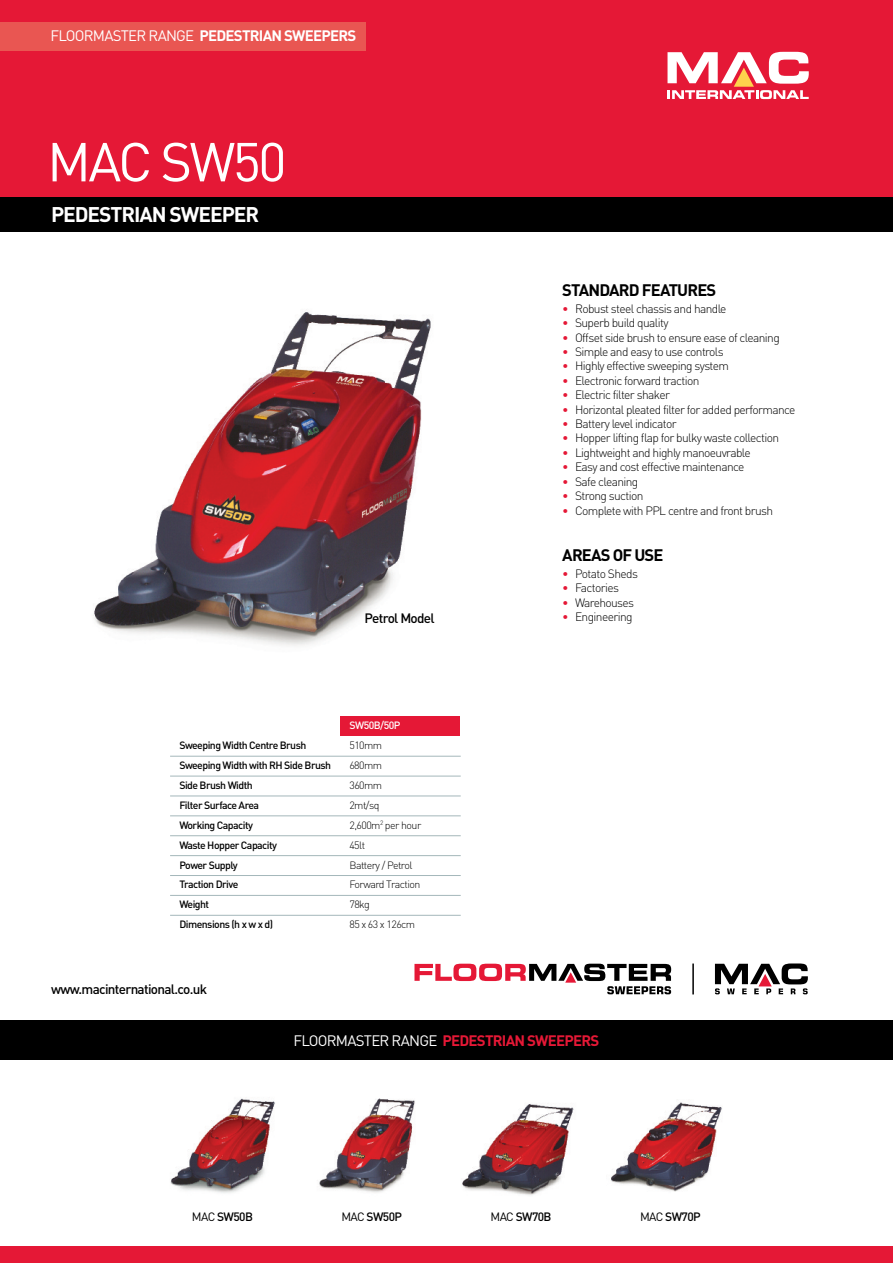
<style>
.page{position:relative;width:893px;height:1263px;background:#fff}
.page>*{position:absolute;margin:0;border:0;box-sizing:border-box;transform-origin:0 0}
.t1{font:54px "DIN";letter-spacing:-.05em;color:#fff}
.t2{font:700 21px "DIN";letter-spacing:-.05em;color:#fff}
.t3{font:700 16.5px "DIN";letter-spacing:-.05em;color:#000}
.t4{font:700 15px "DIN";letter-spacing:-.05em;color:#e51836}
.t5{font:700 15px "DIN";letter-spacing:-.05em;color:#fff}
.t6{font:500 13.5px "DIN";letter-spacing:-.05em;color:#000}
.t7{font:300 12px "DIN";letter-spacing:-.05em;color:#000}
.t8{font:500 12px "DIN";letter-spacing:-.05em;color:#000}
.t9{font:500 10.5px "DIN";letter-spacing:-.05em;color:#000}
.t10{font:300 10.5px "DIN";letter-spacing:-.05em;color:#000}
.t11{font:500 10.5px "DIN";letter-spacing:-.05em;color:#fff}
.s1{font-weight:400}
.s2{color:#e51836}
.s3{font-weight:400;color:#fff}
</style>
<div class="page">
<div style="left:0;top:1020px;width:893px;height:40px;background:#000"></div>
<div style="left:0;top:1246px;width:893px;height:17px;background:#e51836"></div>
<svg style="left:414px;top:964px;width:257px;height:30px"></svg>
<svg style="left:715px;top:963px;width:93px;height:31px"></svg>
<hr style="left:692px;top:963px;width:2px;height:31px;background:#000">
<div style="left:0;top:0;width:893px;height:232px;background:#e51836"></div>
<div style="left:0;top:198px;width:893px;height:34px;background:#000"></div>
<svg style="left:667px;top:52px;width:142px;height:47px"></svg>
<div style="left:0;top:23px;width:365px;height:28px;background:#e95652"></div>
<img style="left:93px;top:312px;width:338px;height:334px">
<img style="left:319px;top:1098px;width:96px;height:95px">
<img style="left:170px;top:1098px;width:105px;height:95px">
<img style="left:462px;top:1104px;width:112px;height:91px">
<img style="left:611px;top:1102px;width:111px;height:90px">
<div style="left:341px;top:717px;width:119px;height:19px;background:#e51836"></div>
<hr style="left:170px;top:756px;width:291px;height:1px;background:#a4b7ba">
<hr style="left:170px;top:776px;width:291px;height:1px;background:#a4b7ba">
<hr style="left:170px;top:795px;width:291px;height:1px;background:#a4b7ba">
<hr style="left:170px;top:815px;width:291px;height:1px;background:#a4b7ba">
<hr style="left:170px;top:835px;width:291px;height:1px;background:#a4b7ba">
<hr style="left:170px;top:855px;width:291px;height:1px;background:#a4b7ba">
<hr style="left:170px;top:875px;width:291px;height:1px;background:#a4b7ba">
<hr style="left:170px;top:895px;width:291px;height:1px;background:#a4b7ba">
<hr style="left:170px;top:915px;width:291px;height:1px;background:#a4b7ba">
<p class="t5" style="left:51px;top:31px;width:307px"><span class="s1">FLOORMASTER RANGE</span> PEDESTRIAN SWEEPERS</p>
<h1 class="t1" style="left:47px;top:143px;width:241px">MAC SW50</h1>
<h2 class="t2" style="left:51px;top:207px;width:210px">PEDESTRIAN SWEEPER</h2>
<p class="t6" style="left:365px;top:611px;width:72px">Petrol Model</p>
<p class="t11" style="left:349px;top:719px;width:53px">SW50B/50P</p>
<p class="t9" style="left:179px;top:739px;width:129px">Sweeping Width Centre Brush</p>
<p class="t10" style="left:349px;top:739px;width:34px">510mm</p>
<p class="t9" style="left:179px;top:759px;width:153px">Sweeping Width with RH Side Brush</p>
<p class="t10" style="left:349px;top:759px;width:34px">680mm</p>
<p class="t9" style="left:179px;top:779px;width:75px">Side Brush Width</p>
<p class="t10" style="left:349px;top:779px;width:34px">360mm</p>
<p class="t9" style="left:179px;top:799px;width:81px">Filter Surface Area</p>
<p class="t10" style="left:349px;top:799px;width:32px">2mt/sq</p>
<p class="t9" style="left:179px;top:819px;width:75px">Working Capacity</p>
<p class="t10" style="left:349px;top:819px;width:73px">2,600m<sup>2</sup> per hour</p>
<p class="t9" style="left:179px;top:839px;width:99px">Waste Hopper Capacity</p>
<p class="t10" style="left:349px;top:839px;width:17px">45lt</p>
<p class="t9" style="left:179px;top:859px;width:60px">Power Supply</p>
<p class="t10" style="left:349px;top:859px;width:65px">Battery / Petrol</p>
<p class="t9" style="left:179px;top:878px;width:61px">Traction Drive</p>
<p class="t10" style="left:349px;top:879px;width:73px">Forward Traction</p>
<p class="t9" style="left:179px;top:898px;width:31px">Weight</p>
<p class="t10" style="left:349px;top:898px;width:22px">78kg</p>
<p class="t9" style="left:179px;top:918px;width:95px">Dimensions (h x w x d)</p>
<p class="t10" style="left:349px;top:918px;width:67px">85 x 63 x 126cm</p>
<p class="t6" style="left:51px;top:981px;width:158px">www.macinternational.co.uk</p>
<h3 class="t3" style="left:562px;top:284px;width:156px">STANDARD FEATURES</h3>
<p class="t7" style="left:562px;top:302px;width:166px"><span class="s2">•</span> Robust steel chassis and handle</p>
<p class="t7" style="left:562px;top:316px;width:108px"><span class="s2">•</span> Superb build quality</p>
<p class="t7" style="left:562px;top:331px;width:219px"><span class="s2">•</span> Offset side brush to ensure ease of cleaning</p>
<p class="t7" style="left:562px;top:345px;width:163px"><span class="s2">•</span> Simple and easy to use controls</p>
<p class="t7" style="left:562px;top:359px;width:168px"><span class="s2">•</span> Highly effective sweeping system</p>
<p class="t7" style="left:562px;top:374px;width:139px"><span class="s2">•</span> Electronic forward traction</p>
<p class="t7" style="left:562px;top:388px;width:109px"><span class="s2">•</span> Electric filter shaker</p>
<p class="t7" style="left:562px;top:403px;width:235px"><span class="s2">•</span> Horizontal pleated filter for added performance</p>
<p class="t7" style="left:562px;top:417px;width:116px"><span class="s2">•</span> Battery level indicator</p>
<p class="t7" style="left:562px;top:431px;width:218px"><span class="s2">•</span> Hopper lifting flap for bulky waste collection</p>
<p class="t7" style="left:562px;top:446px;width:190px"><span class="s2">•</span> Lightweight and highly manoeuvrable</p>
<p class="t7" style="left:562px;top:460px;width:184px"><span class="s2">•</span> Easy and cost effective maintenance</p>
<p class="t7" style="left:562px;top:475px;width:78px"><span class="s2">•</span> Safe cleaning</p>
<p class="t7" style="left:562px;top:489px;width:83px"><span class="s2">•</span> Strong suction</p>
<p class="t7" style="left:562px;top:503px;width:212px"><span class="s2">•</span> Complete with PPL centre and front brush</p>
<h3 class="t3" style="left:562px;top:549px;width:103px">AREAS OF USE</h3>
<p class="t7" style="left:562px;top:567px;width:77px"><span class="s2">•</span> Potato Sheds</p>
<p class="t7" style="left:562px;top:581px;width:58px"><span class="s2">•</span> Factories</p>
<p class="t7" style="left:562px;top:595px;width:73px"><span class="s2">•</span> Warehouses</p>
<p class="t7" style="left:562px;top:610px;width:72px"><span class="s2">•</span> Engineering</p>
<p class="t4" style="left:294px;top:1035px;width:307px"><span class="s3">FLOORMASTER RANGE</span> PEDESTRIAN SWEEPERS</p>
<p class="t8" style="left:192px;top:1209px;width:63px"><span class="s1">MAC</span> SW50B</p>
<p class="t8" style="left:341px;top:1209px;width:62px"><span class="s1">MAC</span> SW50P</p>
<p class="t8" style="left:490px;top:1209px;width:63px"><span class="s1">MAC</span> SW70B</p>
<p class="t8" style="left:640px;top:1209px;width:62px"><span class="s1">MAC</span> SW70P</p>
</div>
